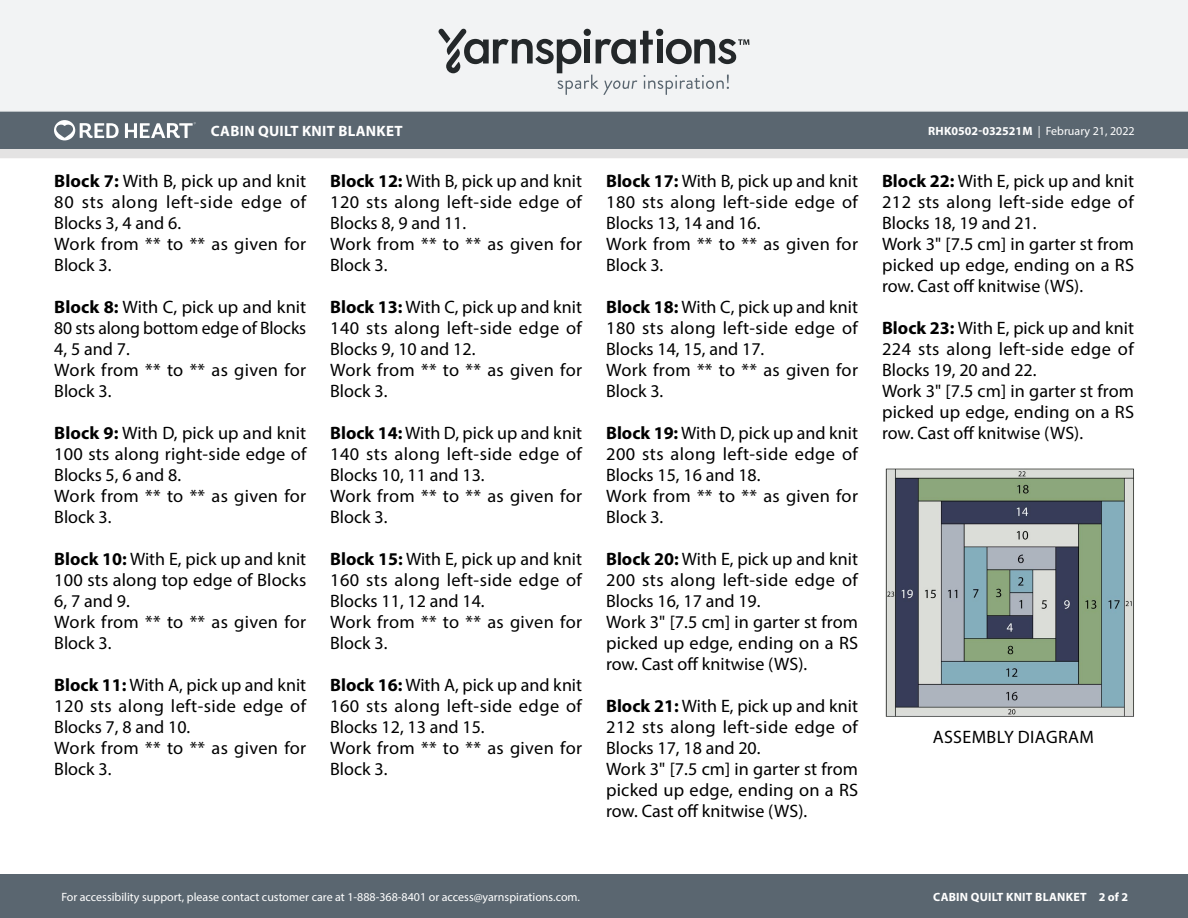
<style>
.page{position:relative;width:1188px;height:918px;background:#fff}
.page>*{position:absolute;margin:0;border:0;box-sizing:border-box;transform-origin:0 0}
.Body_-__Auto_Style_w{font:18px/21px "Myriad Pro";letter-spacing:.005em;color:#000;text-align:justify}
.Diagram___Schematic{font:18px "Myriad Pro";letter-spacing:.02em;color:#000}
.t1{font:700 15px "Myriad Pro";letter-spacing:.02em;color:#fff}
.t2{font:12px "Myriad Pro";color:#fff}
.t3{font:700 12px "Myriad Pro";letter-spacing:.02em;color:#fff}
.s1{font-weight:700}
</style>
<div class="page">
<div style="left:0;top:875px;width:1188px;height:43px;background:#5a6670"></div>
<div style="left:0;top:149px;width:1188px;height:9px;background:#e4e3e3"></div>
<div style="left:0;top:111px;width:1188px;height:38px;background:#5a6670"></div>
<div style="left:0;top:0;width:1188px;height:112px;background:#f2f3f4"></div>
<svg style="left:438px;top:29px;width:311px;height:66px"></svg>
<svg style="left:54px;top:120px;width:65px;height:20px"></svg>
<svg style="left:125px;top:122px;width:71px;height:16px"></svg>
<img style="left:885px;top:468px;width:249px;height:249px">
<p class="t1" style="left:211px;top:121px;width:193px">CABIN QUILT KNIT BLANKET</p>
<p class="t2" style="left:928px;top:124px;width:208px"><span class="s1">RHK0502-032521M</span> | February 21, 2022</p>
<p class="Body_-__Auto_Style_w" style="left:54px;top:170px;width:253px"><span class="s1">Block 7:</span> With B, pick up and knit 80 sts along left-side edge of Blocks 3, 4 and 6.</p>
<p class="Body_-__Auto_Style_w" style="left:54px;top:233px;width:253px">Work from ** to ** as given for<br>Block 3.</p>
<p class="Body_-__Auto_Style_w" style="left:54px;top:296px;width:254px"><span class="s1">Block 8:</span> With C, pick up and knit 80 sts along bottom edge of Blocks 4, 5 and 7.</p>
<p class="Body_-__Auto_Style_w" style="left:54px;top:359px;width:253px">Work from ** to ** as given for<br>Block 3.</p>
<p class="Body_-__Auto_Style_w" style="left:54px;top:422px;width:254px"><span class="s1">Block 9:</span> With D, pick up and knit 100 sts along right-side edge of Blocks 5, 6 and 8.</p>
<p class="Body_-__Auto_Style_w" style="left:54px;top:485px;width:253px">Work from ** to ** as given for<br>Block 3.</p>
<p class="Body_-__Auto_Style_w" style="left:54px;top:548px;width:253px"><span class="s1">Block 10:</span> With E, pick up and knit 100 sts along top edge of Blocks 6, 7 and 9.</p>
<p class="Body_-__Auto_Style_w" style="left:54px;top:611px;width:253px">Work from ** to ** as given for<br>Block 3.</p>
<p class="Body_-__Auto_Style_w" style="left:54px;top:674px;width:253px"><span class="s1">Block 11:</span> With A, pick up and knit 120 sts along left-side edge of Blocks 7, 8 and 10.</p>
<p class="Body_-__Auto_Style_w" style="left:54px;top:737px;width:253px">Work from ** to ** as given for<br>Block 3.</p>
<p class="Body_-__Auto_Style_w" style="left:330px;top:170px;width:253px"><span class="s1">Block 12:</span> With B, pick up and knit 120 sts along left-side edge of Blocks 8, 9 and 11.</p>
<p class="Body_-__Auto_Style_w" style="left:330px;top:233px;width:253px">Work from ** to ** as given for<br>Block 3.</p>
<p class="Body_-__Auto_Style_w" style="left:330px;top:296px;width:253px"><span class="s1">Block 13:</span> With C, pick up and knit 140 sts along left-side edge of Blocks 9, 10 and 12.</p>
<p class="Body_-__Auto_Style_w" style="left:330px;top:359px;width:253px">Work from ** to ** as given for<br>Block 3.</p>
<p class="Body_-__Auto_Style_w" style="left:330px;top:422px;width:253px"><span class="s1">Block 14:</span> With D, pick up and knit 140 sts along left-side edge of Blocks 10, 11 and 13.</p>
<p class="Body_-__Auto_Style_w" style="left:330px;top:485px;width:253px">Work from ** to ** as given for<br>Block 3.</p>
<p class="Body_-__Auto_Style_w" style="left:330px;top:548px;width:253px"><span class="s1">Block 15:</span> With E, pick up and knit 160 sts along left-side edge of Blocks 11, 12 and 14.</p>
<p class="Body_-__Auto_Style_w" style="left:330px;top:611px;width:253px">Work from ** to ** as given for<br>Block 3.</p>
<p class="Body_-__Auto_Style_w" style="left:330px;top:674px;width:253px"><span class="s1">Block 16:</span> With A, pick up and knit 160 sts along left-side edge of Blocks 12, 13 and 15.</p>
<p class="Body_-__Auto_Style_w" style="left:330px;top:737px;width:253px">Work from ** to ** as given for<br>Block 3.</p>
<p class="Body_-__Auto_Style_w" style="left:606px;top:170px;width:253px"><span class="s1">Block 17:</span> With B, pick up and knit 180 sts along left-side edge of Blocks 13, 14 and 16.</p>
<p class="Body_-__Auto_Style_w" style="left:606px;top:233px;width:253px">Work from ** to ** as given for<br>Block 3.</p>
<p class="Body_-__Auto_Style_w" style="left:606px;top:296px;width:253px"><span class="s1">Block 18:</span> With C, pick up and knit 180 sts along left-side edge of Blocks 14, 15, and 17.</p>
<p class="Body_-__Auto_Style_w" style="left:606px;top:359px;width:253px">Work from ** to ** as given for<br>Block 3.</p>
<p class="Body_-__Auto_Style_w" style="left:606px;top:422px;width:253px"><span class="s1">Block 19:</span> With D, pick up and knit 200 sts along left-side edge of Blocks 15, 16 and 18.</p>
<p class="Body_-__Auto_Style_w" style="left:606px;top:485px;width:253px">Work from ** to ** as given for<br>Block 3.</p>
<p class="Body_-__Auto_Style_w" style="left:606px;top:548px;width:253px"><span class="s1">Block 20:</span> With E, pick up and knit 200 sts along left-side edge of Blocks 16, 17 and 19.</p>
<p class="Body_-__Auto_Style_w" style="left:606px;top:611px;width:253px">Work 3" [7.5 cm] in garter st from picked up edge, ending on a RS row. Cast off knitwise (WS).</p>
<p class="Body_-__Auto_Style_w" style="left:606px;top:695px;width:253px"><span class="s1">Block 21:</span> With E, pick up and knit 212 sts along left-side edge of Blocks 17, 18 and 20.</p>
<p class="Body_-__Auto_Style_w" style="left:606px;top:758px;width:253px">Work 3" [7.5 cm] in garter st from picked up edge, ending on a RS row. Cast off knitwise (WS).</p>
<p class="Body_-__Auto_Style_w" style="left:882px;top:170px;width:253px"><span class="s1">Block 22:</span> With E, pick up and knit 212 sts along left-side edge of Blocks 18, 19 and 21.</p>
<p class="Body_-__Auto_Style_w" style="left:882px;top:233px;width:253px">Work 3" [7.5 cm] in garter st from picked up edge, ending on a RS row. Cast off knitwise (WS).</p>
<p class="Body_-__Auto_Style_w" style="left:882px;top:317px;width:253px"><span class="s1">Block 23:</span> With E, pick up and knit 224 sts along left-side edge of Blocks 19, 20 and 22.</p>
<p class="Body_-__Auto_Style_w" style="left:882px;top:380px;width:253px">Work 3" [7.5 cm] in garter st from picked up edge, ending on a RS row. Cast off knitwise (WS).</p>
<p class="Diagram___Schematic" style="left:933px;top:725px;width:163px">ASSEMBLY DIAGRAM</p>
<p class="t2" style="left:61px;top:889px;width:520px">For accessibility support, please contact customer care at 1-888-368-8401 or access@yarnspirations.com.</p>
<p class="t3" style="left:933px;top:889px;width:196px">CABIN QUILT KNIT BLANKET 2 of 2</p>
</div>
